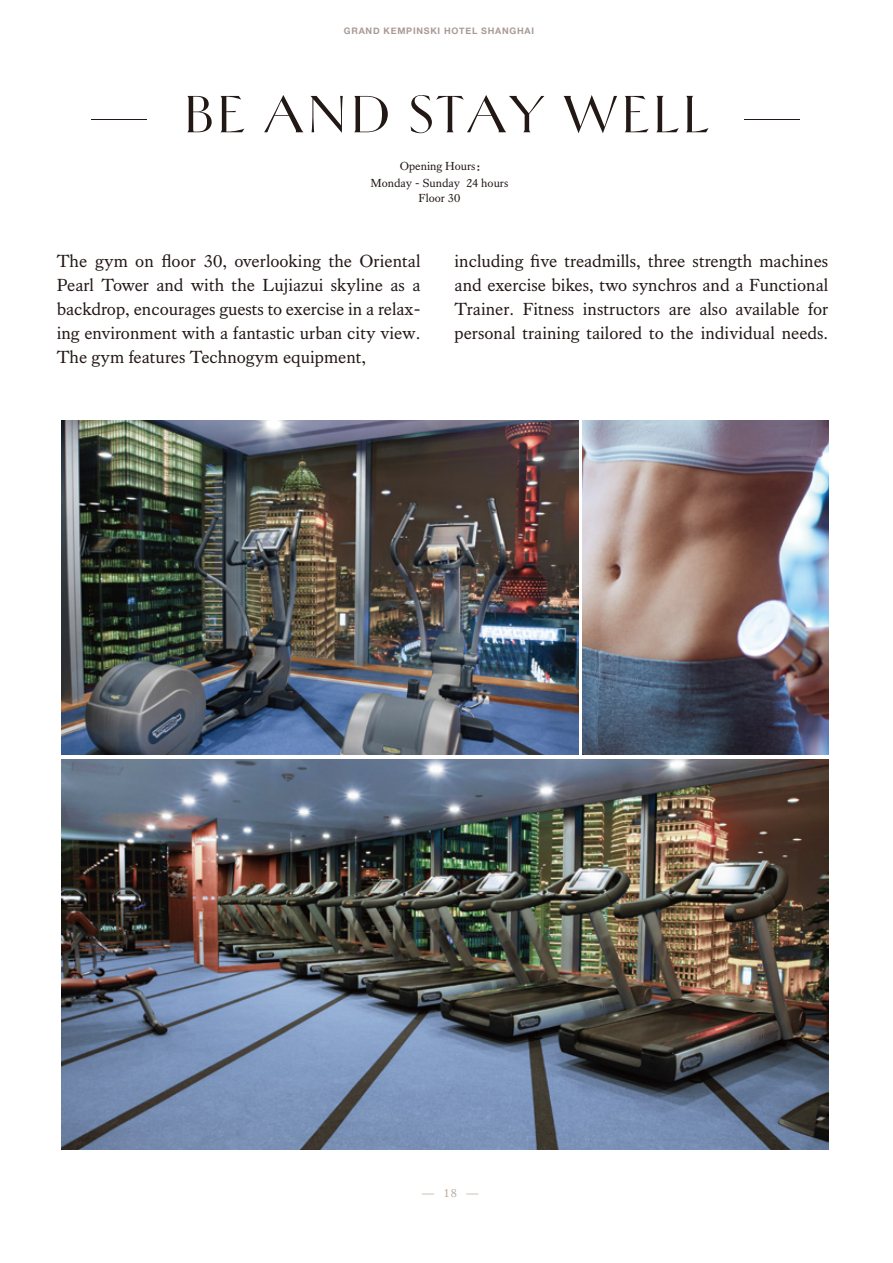
<style>
.page{position:relative;width:893px;height:1263px;background:#fff}
.page>*{position:absolute;margin:0;border:0;box-sizing:border-box;transform-origin:0 0}
.t1{font:58.65px "Helene Hess";letter-spacing:.025em;color:#221815}
.t2{font:18px/24px "Kings Caslon";color:#221815;text-align:justify}
.t3{font:12px/16.5px "Kings Caslon";color:#221815}
.t4{font:12px "Kings Caslon";color:#baa99c}
.t5{font:700 9px "Helvetica Neue";letter-spacing:.08em;color:#a89b94}
.s1{font-family:"FZDHTJW GB1 0"}
</style>
<div class="page">
<img style="left:62px;top:759px;width:766px;height:390px">
<img style="left:583px;top:420px;width:245px;height:335px">
<img style="left:62px;top:420px;width:516px;height:335px">
<p class="t5" style="left:344px;top:24px;width:192px">GRAND KEMPINSKI HOTEL SHANGHAI</p>
<h1 class="t1" style="left:90px;top:83px;width:713px">— BE AND STAY WELL —</h1>
<p class="t3" style="left:370px;top:158px;width:140px;text-indent:29px">Opening Hours<span class="s1">：<br></span>Monday - Sunday 24 hours</p>
<p class="t3" style="left:418px;top:189px;width:43px">Floor 30</p>
<p class="t2" style="left:57px;top:249px;width:365px">The gym on floor 30, overlooking the Oriental Pearl Tower and with the Lujiazui skyline as a backdrop, encourages guests to exercise in a relax&shy;ing environment with a fantastic urban city view.<br>The gym features Technogym equipment,</p>
<p class="t2" style="left:455px;top:249px;width:375px">including five treadmills, three strength machines and exercise bikes, two synchros and a Functional Trainer. Fitness instructors are also available for personal training tailored to the individual needs.</p>
<p class="t4" style="left:422px;top:1185px;width:58px">― 18 ―</p>
</div>
